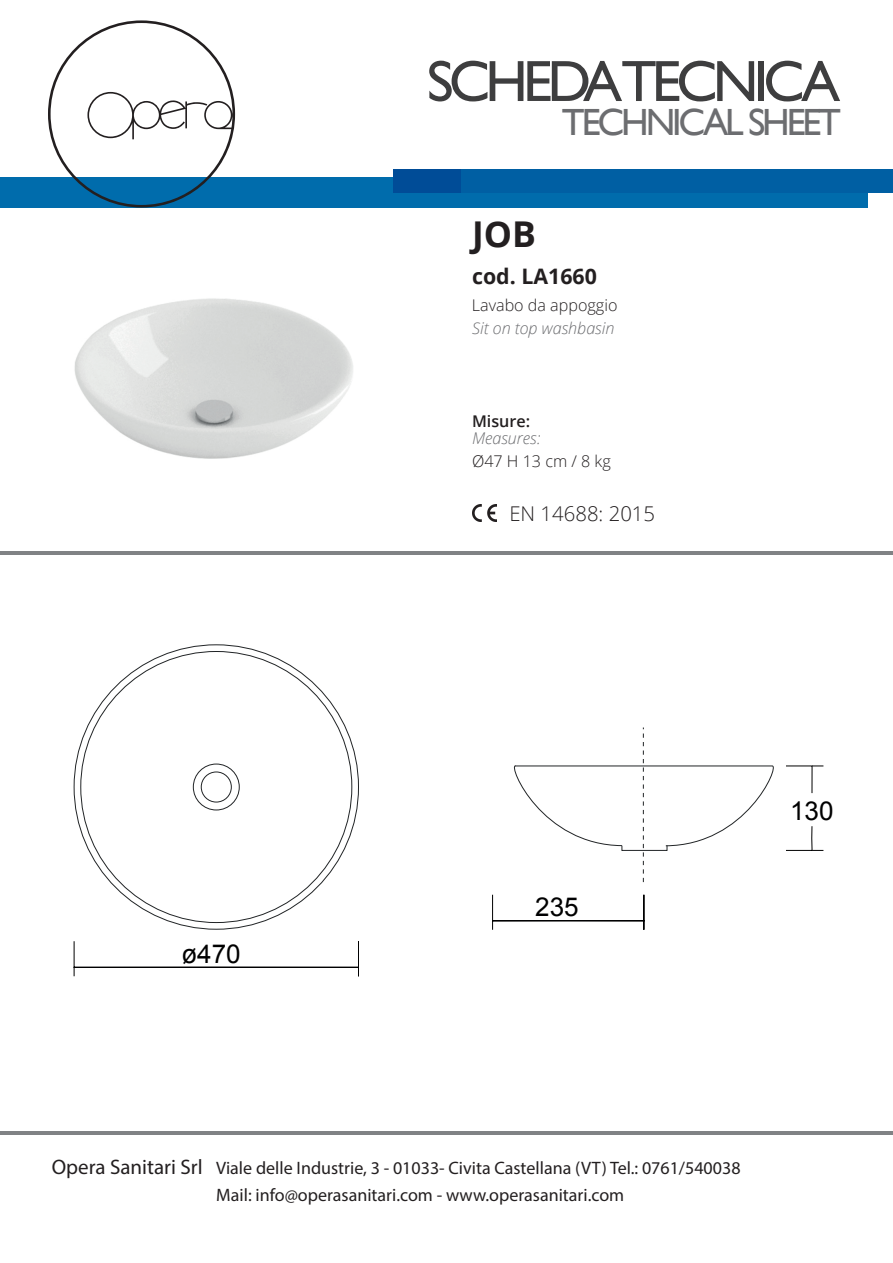
<style>
.page{position:relative;width:893px;height:1263px;background:#fff}
.page>*{position:absolute;margin:0;border:0;box-sizing:border-box;transform-origin:0 0}
.t1{font:58.35px "Gill Sans";letter-spacing:-.085em;color:#3e3e3f}
.t2{font:37.95px "Gill Sans";letter-spacing:-.085em;color:#6c6d70}
.t3{font:700 35.55px "Open Sans";color:#231f20}
.t4{font:26.1px "Arial";color:#000001}
.t5{font:700 21.3px "Open Sans";color:#231f20}
.t6{font:21px "Myriad Pro";color:#231f20}
.t7{font:300 20.4px "Open Sans";color:#231f20}
.t8{font:18px/27px "Myriad Pro";color:#231f20}
.t9{font:300 16.2px "Open Sans";color:#231f20}
.t10{font:italic 300 16.2px "Open Sans";color:#6c6d70}
.t11{font:600 16.2px "Open Sans";color:#231f20}
</style>
<div class="page">
<div style="left:0;top:177px;width:868px;height:31px;background:#006cac"></div>
<div style="left:393px;top:169px;width:500px;height:24px;background:#005fa3"></div>
<div style="left:393px;top:169px;width:67px;height:24px;background:#004c97"></div>
<hr style="left:0;top:1131px;width:893px;height:3px;background:#808285">
<hr style="left:0;top:551px;width:893px;height:3px;background:#808285">
<svg style="left:48px;top:20px;width:187px;height:188px"></svg>
<div style="left:193px;top:764px;width:46px;height:46px;border:1px solid #212426;border-radius:50%"></div>
<div style="left:201px;top:772px;width:31px;height:30px;border:1px solid #212426;border-radius:50%"></div>
<svg style="left:74px;top:941px;width:285px;height:36px"></svg>
<svg style="left:492px;top:894px;width:152px;height:36px"></svg>
<svg style="left:513px;top:727px;width:310px;height:155px"></svg>
<img style="left:74px;top:298px;width:279px;height:161px">
<div style="left:606px;top:909px;width:102px;height:102px;border:8px solid #231f20;border-radius:50%"></div>
<div style="left:612px;top:942px;width:92px;height:14px;background:#fff"></div>
<img style="left:472px;top:504px;width:24px;height:18px">
<h1 class="t1" style="left:427px;top:47px;width:415px">SCHEDA TECNICA</h1>
<h2 class="t2" style="left:562px;top:100px;width:281px">TECHNICAL SHEET</h2>
<h3 class="t3" style="left:472px;top:209px;width:65px">JOB</h3>
<p class="t5" style="left:472px;top:261px;width:126px">cod. LA1660</p>
<p class="t9" style="left:472px;top:294px;width:147px">Lavabo da appoggio</p>
<p class="t10" style="left:472px;top:316px;width:144px">Sit on top washbasin</p>
<p class="t11" style="left:472px;top:410px;width:60px">Misure:</p>
<p class="t10" style="left:472px;top:427px;width:70px">Measures:</p>
<p class="t9" style="left:472px;top:450px;width:140px">Ø47 H 13 cm / 8 kg</p>
<p class="t7" style="left:509px;top:499px;width:147px">EN 14688: 2015</p>
<h3 class="t4" style="left:181px;top:936px;width:61px">ø470</h3>
<h3 class="t4" style="left:535px;top:890px;width:45px">235</h3>
<h3 class="t4" style="left:790px;top:793px;width:45px">130</h3>
<p class="t6" style="left:52px;top:1154px;width:153px">Opera Sanitari Srl</p>
<p class="t8" style="left:216px;top:1154px;width:526px">Viale delle Industrie, 3 - 01033- Civita Castellana (VT) Tel.: 0761/540038<br>Mail: info@operasanitari.com - www.operasanitari.com</p>
</div>
